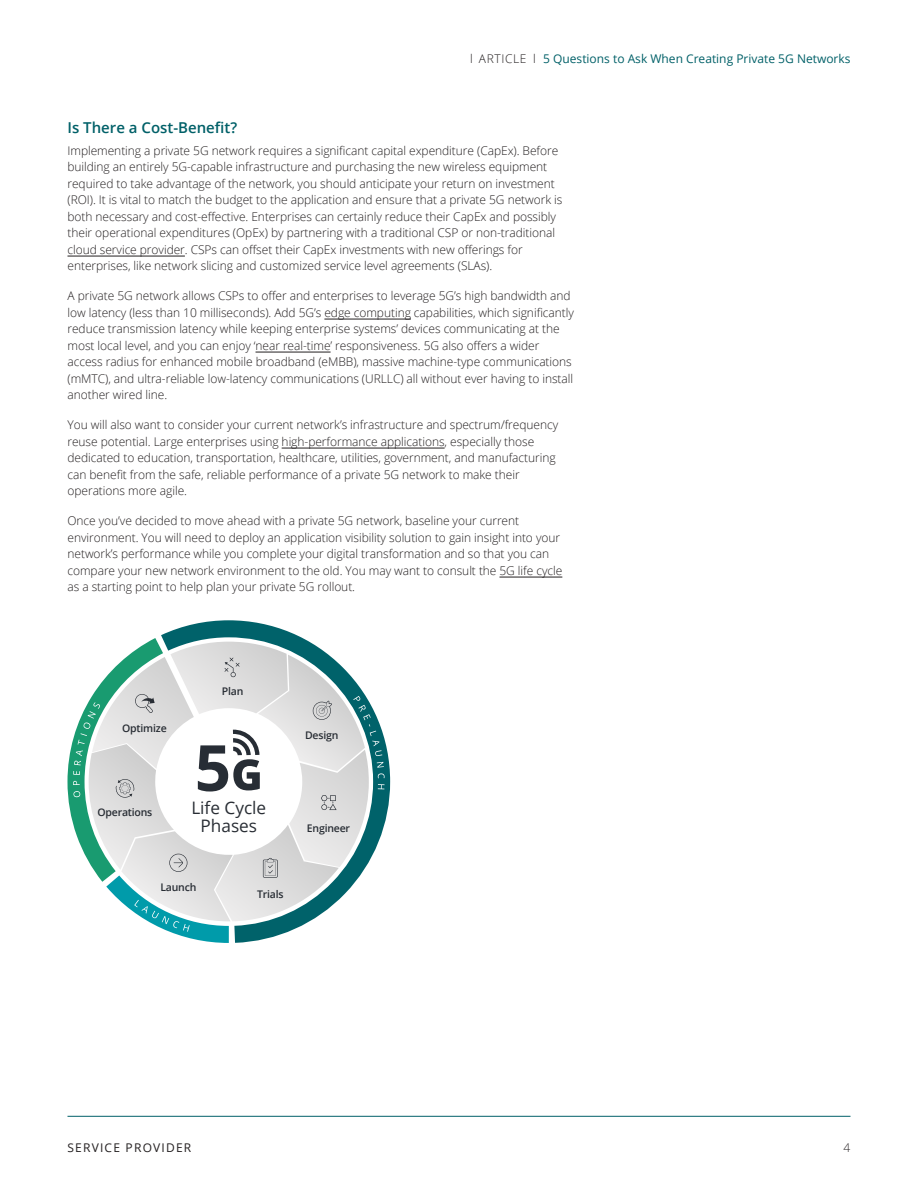
<style>
.page{position:relative;width:918px;height:1188px;background:#fff}
.page>*{position:absolute;margin:0;border:0;box-sizing:border-box;transform-origin:0 0}
.t1{font:17.25px/18.1px "Open Sans";color:#282d34;text-align:center}
.Level_1_-_Heading{font:600 15px "Open Sans";color:#006068}
.Body{font:300 12px/16.5px "Open Sans";letter-spacing:-.005em;color:#231f20}
.t2{font:12px "Open Sans";color:#006068}
.t3{font:12px "Open Sans";letter-spacing:.1em;color:#231f20}
.t4{font:600 10.5px "Open Sans";letter-spacing:-.02em;color:#282d34}
.s1{font-weight:300;color:#231f20}
</style>
<div class="page">
<hr style="left:68px;top:1116px;width:782px;height:1px;background:#006068">
<hr style="left:68px;top:256px;width:117px;height:1px;background:#231f20">
<hr style="left:324px;top:319px;width:87px;height:1px;background:#231f20">
<hr style="left:256px;top:352px;width:75px;height:1px;background:#231f20">
<hr style="left:282px;top:448px;width:163px;height:1px;background:#231f20">
<hr style="left:499px;top:577px;width:63px;height:1px;background:#231f20">
<svg style="left:161px;top:620px;width:229px;height:202px"></svg>
<svg style="left:68px;top:638px;width:317px;height:305px"></svg>
<p class="t2" style="left:470px;top:51px;width:382px"><span class="s1">l ARTICLE l</span> 5 Questions to Ask When Creating Private 5G Networks</p>
<p class="Level_1_-_Heading" style="left:68px;top:117px;width:171px">Is There a Cost-Benefit?</p>
<p class="Body" style="left:68px;top:142px;width:496px">Implementing a private 5G network requires a significant capital expenditure (CapEx). Before building an entirely 5G-capable infrastructure and purchasing the new wireless equipment required to take advantage of the network, you should anticipate your return on investment (ROI). It is vital to match the budget to the application and ensure that a private 5G network is both necessary and cost-effective. Enterprises can certainly reduce their CapEx and possibly their operational expenditures (OpEx) by partnering with a traditional CSP or non-traditional cloud service provider. CSPs can offset their CapEx investments with new offerings for enterprises, like network slicing and customized service level agreements (SLAs).</p>
<p class="Body" style="left:68px;top:287px;width:508px">A private 5G network allows CSPs to offer and enterprises to leverage 5G’s high bandwidth and low latency (less than 10 milliseconds). Add 5G’s edge computing capabilities, which significantly reduce transmission latency while keeping enterprise systems’ devices communicating at the most local level, and you can enjoy ‘near real-time’ responsiveness. 5G also offers a wider access radius for enhanced mobile broadband (eMBB), massive machine-type communications (mMTC), and ultra-reliable low-latency communications (URLLC) all without ever having to install another wired line.</p>
<p class="Body" style="left:68px;top:416px;width:492px">You will also want to consider your current network’s infrastructure and spectrum/frequency reuse potential. Large enterprises using high-performance applications, especially those dedicated to education, transportation, healthcare, utilities, government, and manufacturing can benefit from the safe, reliable performance of a private 5G network to make their operations more agile.</p>
<p class="Body" style="left:68px;top:512px;width:496px">Once you’ve decided to move ahead with a private 5G network, baseline your current environment. You will need to deploy an application visibility solution to gain insight into your network’s performance while you complete your digital transformation and so that you can compare your new network environment to the old. You may want to consult the 5G life cycle as a starting point to help plan your private 5G rollout.</p>
<p class="t4" style="left:122px;top:721px;width:46px">Optimize</p>
<p class="t4" style="left:222px;top:684px;width:23px">Plan</p>
<p class="t4" style="left:305px;top:728px;width:35px">Design</p>
<p class="t4" style="left:98px;top:805px;width:56px">Operations</p>
<p class="t1" style="left:191px;top:798px;width:76px">Life Cycle<br>Phases</p>
<p class="t4" style="left:160px;top:880px;width:37px">Launch</p>
<p class="t4" style="left:257px;top:887px;width:28px">Trials</p>
<p class="t4" style="left:307px;top:821px;width:45px">Engineer</p>
<p class="t3" style="left:68px;top:1139px;width:125px">SERVICE PROVIDER</p>
<p class="Body" style="left:844px;top:1139px;width:8px">4</p>
</div>
